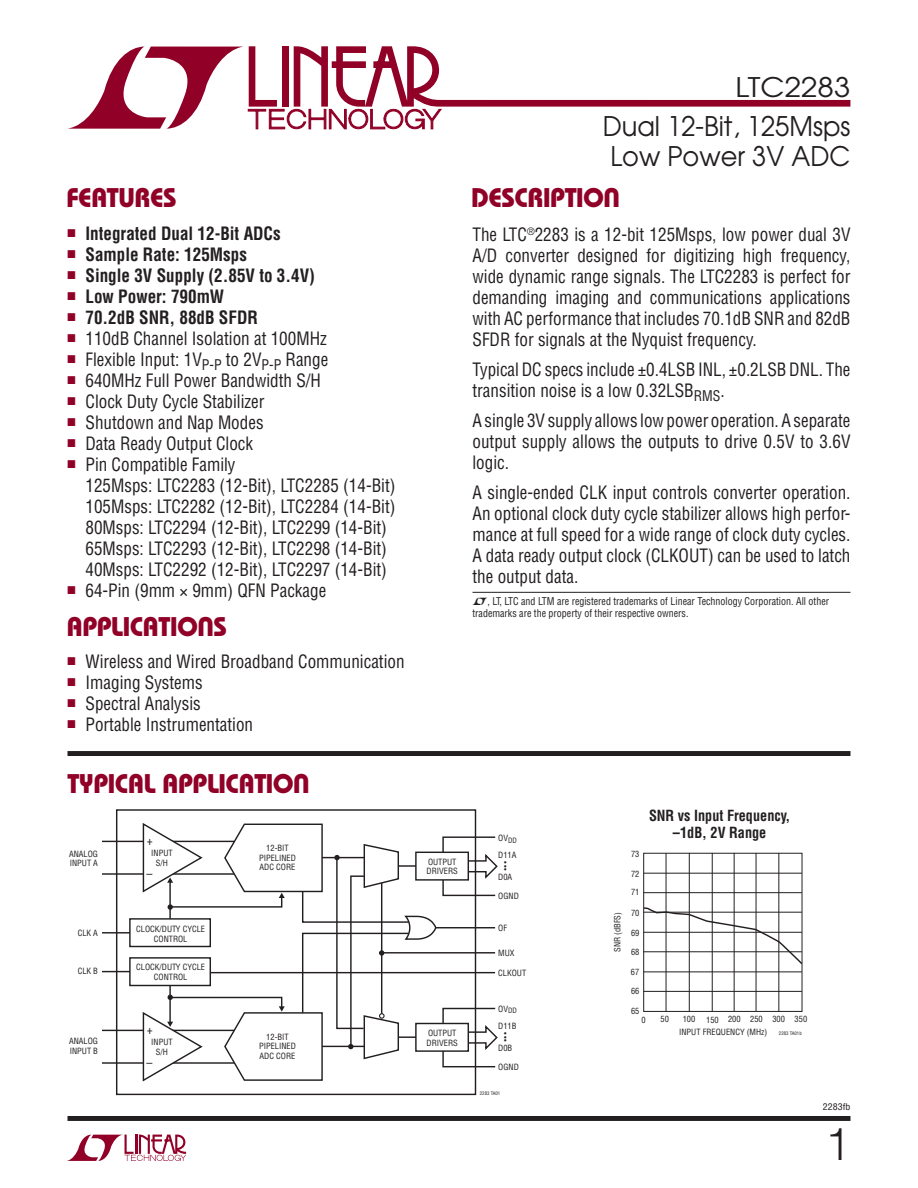
<style>
.page{position:relative;width:918px;height:1188px;background:#fff}
.page>*{position:absolute;margin:0;border:0;box-sizing:border-box;transform-origin:0 0}
.t1{font:300 45px "Helvetica";color:#231f20}
.t2{font:27px "Linear Bauhaus";letter-spacing:-.02em;color:#900027}
.t3{font:27px/30px "Avant Garde";color:#231f20;scale:.95 1}
.t4{font:27px "Avant Garde";color:#231f20;scale:1.1 1}
.t5{font:18px/21px "Linear Helv Cond";color:#231f20;text-align:justify;scale:.95 1}
.t6{font:700 18px "Linear Helv Cond";color:#231f20;scale:.95 1}
.t7{font:700 15px/16.5px "Linear Helv Cond";color:#231f20;text-align:center;scale:.95 1}
.t8{font:12px "Linear Helv Cond";color:#231f20}
.t9{font:10.5px/12px "Linear Helv Cond";color:#231f20;scale:.95 1}
.t10{font:9px "Linear Helv Cond";color:#231f20;scale:1.1 1}
.t11{font:8.4px/9.6px "Linear Helv Cond";color:#231f20;text-align:center}
.t12{font:7.2px "Linear Helv Cond";color:#231f20}
.t13{font:4.8px "Linear Helv Cond";color:#231f20}
</style>
<div class="page">
<svg style="left:67px;top:1135px;width:119px;height:26px"></svg>
<div style="left:68px;top:1116px;width:782px;height:5px;background:#231f20"></div>
<svg style="left:68px;top:46px;width:782px;height:83px"></svg>
<div style="left:68px;top:751px;width:782px;height:5px;background:#231f20"></div>
<hr style="left:472px;top:592px;width:378px;height:1px;background:#231f20">
<hr style="left:436px;top:927px;width:59px;height:1px;background:#231f20">
<div style="left:442px;top:836px;width:54px;height:60px;border:1px solid #231f20"></div>
<div style="left:442px;top:1008px;width:54px;height:59px;border:1px solid #231f20"></div>
<hr style="left:102px;top:841px;width:132px;height:1px;background:#231f20">
<hr style="left:102px;top:873px;width:132px;height:2px;background:#231f20">
<hr style="left:102px;top:932px;width:31px;height:2px;background:#231f20">
<hr style="left:102px;top:1062px;width:132px;height:2px;background:#231f20">
<hr style="left:102px;top:1030px;width:132px;height:1px;background:#231f20">
<hr style="left:102px;top:971px;width:31px;height:1px;background:#231f20">
<svg style="left:469px;top:852px;width:29px;height:29px"></svg>
<div style="left:130px;top:919px;width:80px;height:27px;background:#fff"></div>
<div style="left:129px;top:918px;width:82px;height:29px;border:1px solid #231f20"></div>
<div style="left:416px;top:852px;width:52px;height:28px;background:#fff"></div>
<div style="left:415px;top:852px;width:54px;height:29px;border:1px solid #231f20"></div>
<div style="left:130px;top:958px;width:80px;height:28px;background:#fff"></div>
<div style="left:129px;top:957px;width:82px;height:29px;border:1px solid #231f20"></div>
<svg style="left:469px;top:1023px;width:29px;height:29px"></svg>
<div style="left:416px;top:1024px;width:52px;height:27px;background:#fff"></div>
<div style="left:415px;top:1023px;width:54px;height:29px;border:1px solid #231f20"></div>
<div style="left:116px;top:809px;width:360px;height:286px;border:1px solid #231f20"></div>
<hr style="left:379px;top:952px;width:116px;height:2px;background:#231f20">
<hr style="left:210px;top:972px;width:285px;height:1px;background:#231f20">
<svg style="left:142px;top:823px;width:295px;height:259px"></svg>
<div style="left:643px;top:853px;width:159px;height:159px;border:1px solid #231f20"></div>
<hr style="left:689px;top:853px;width:1px;height:158px;background:#231f20">
<hr style="left:712px;top:853px;width:1px;height:158px;background:#231f20">
<hr style="left:734px;top:853px;width:1px;height:158px;background:#231f20">
<hr style="left:756px;top:853px;width:1px;height:158px;background:#231f20">
<hr style="left:779px;top:853px;width:1px;height:158px;background:#231f20">
<hr style="left:666px;top:853px;width:1px;height:158px;background:#231f20">
<hr style="left:644px;top:972px;width:158px;height:1px;background:#231f20">
<hr style="left:644px;top:892px;width:158px;height:1px;background:#231f20">
<hr style="left:644px;top:991px;width:158px;height:1px;background:#231f20">
<hr style="left:644px;top:873px;width:158px;height:1px;background:#231f20">
<svg style="left:643px;top:907px;width:160px;height:59px"></svg>
<h2 class="t4" style="left:736px;top:73px;width:106px">LTC2283</h2>
<h2 class="t2" style="left:67px;top:188px;width:112px">FEATURES</h2>
<p class="t6" style="left:68px;top:227px;width:226px"><sup>■</sup> Integrated Dual 12-Bit ADCs</p>
<p class="t6" style="left:68px;top:248px;width:190px"><sup>■</sup> Sample Rate: 125Msps</p>
<p class="t6" style="left:68px;top:269px;width:262px"><sup>■</sup> Single 3V Supply (2.85V to 3.4V)</p>
<p class="t6" style="left:68px;top:290px;width:166px"><sup>■</sup> Low Power: 790mW</p>
<p class="t6" style="left:68px;top:311px;width:202px"><sup>■</sup> 70.2dB SNR, 88dB SFDR</p>
<p class="t5" style="left:68px;top:330px;width:274px"><sup>■</sup> 110dB Channel Isolation at 100MHz</p>
<p class="t5" style="left:68px;top:351px;width:276px"><sup>■</sup> Flexible Input: 1V<sub>P-P</sub> to 2V<sub>P-P</sub> Range</p>
<p class="t5" style="left:68px;top:372px;width:268px"><sup>■</sup> 640MHz Full Power Bandwidth S/H</p>
<p class="t5" style="left:68px;top:393px;width:209px"><sup>■</sup> Clock Duty Cycle Stabilizer</p>
<p class="t5" style="left:68px;top:414px;width:208px"><sup>■</sup> Shutdown and Nap Modes</p>
<p class="t5" style="left:68px;top:435px;width:197px"><sup>■</sup> Data Ready Output Clock</p>
<p class="t5" style="left:85px;top:456px;width:328px;text-align:left;text-indent:-18px"><sup>■</sup> Pin Compatible Family<br>125Msps: LTC2283 (12-Bit), LTC2285 (14-Bit)<br>105Msps: LTC2282 (12-Bit), LTC2284 (14-Bit)<br>80Msps: LTC2294 (12-Bit), LTC2299 (14-Bit)<br>65Msps: LTC2293 (12-Bit), LTC2298 (14-Bit)<br>40Msps: LTC2292 (12-Bit), LTC2297 (14-Bit)</p>
<p class="t5" style="left:68px;top:582px;width:274px"><sup>■</sup> 64-Pin (9mm × 9mm) QFN Package</p>
<h2 class="t2" style="left:66px;top:617px;width:162px">APPLICATIONS</h2>
<p class="t5" style="left:68px;top:654px;width:356px"><sup>■</sup> Wireless and Wired Broadband Communication</p>
<p class="t5" style="left:68px;top:675px;width:144px"><sup>■</sup> Imaging Systems</p>
<p class="t5" style="left:68px;top:696px;width:142px"><sup>■</sup> Spectral Analysis</p>
<p class="t5" style="left:68px;top:717px;width:197px"><sup>■</sup> Portable Instrumentation</p>
<h2 class="t2" style="left:68px;top:774px;width:244px">TYPICAL APPLICATION</h2>
<p class="t11" style="left:69px;top:850px;width:30px;text-align:left">ANALOG<br>INPUT A</p>
<p class="t11" style="left:78px;top:929px;width:22px">CLK A</p>
<p class="t11" style="left:78px;top:967px;width:22px">CLK B</p>
<p class="t8" style="left:147px;top:836px;width:7px">+</p>
<p class="t11" style="left:151px;top:849px;width:23px">INPUT<br>S/H</p>
<p class="t8" style="left:147px;top:869px;width:7px">–</p>
<p class="t11" style="left:136px;top:925px;width:70px">CLOCK/DUTY CYCLE<br>CONTROL</p>
<p class="t11" style="left:136px;top:963px;width:70px">CLOCK/DUTY CYCLE<br>CONTROL</p>
<p class="t11" style="left:259px;top:844px;width:38px">12-BIT<br>PIPELINED<br>ADC CORE</p>
<h2 class="t3" style="left:603px;top:112px;width:262px">Dual 12-Bit, 125Msps<br>Low Power 3V ADC</h2>
<h2 class="t2" style="left:471px;top:188px;width:151px">DESCRIPTION</h2>
<p class="t5" style="left:472px;top:227px;width:399px">The LTC<sup>®</sup>2283 is a 12-bit 125Msps, low power dual 3V A/D converter designed for digitizing high frequency, wide dynamic range signals. The LTC2283 is perfect for demanding imaging and communications applications with AC performance that includes 70.1dB SNR and 82dB SFDR for signals at the Nyquist frequency.</p>
<p class="t5" style="left:472px;top:362px;width:399px">Typical DC specs include ±0.4LSB INL, ±0.2LSB DNL. The transition noise is a low 0.32LSB<sub>RMS</sub>.</p>
<p class="t5" style="left:473px;top:413px;width:399px">A single 3V supply allows low power operation. A separate output supply allows the outputs to drive 0.5V to 3.6V logic.</p>
<p class="t5" style="left:473px;top:485px;width:399px">A single-ended CLK input controls converter operation.<br>An optional clock duty cycle stabilizer allows high perfor&shy;mance at full speed for a wide range of clock duty cycles.<br>A data ready output clock (CLKOUT) can be used to latch the output data.</p>
<p class="t9" style="left:472px;top:597px;width:377px;text-indent:15px">, LT, LTC and LTM are registered trademarks of Linear Technology Corporation. All other trademarks are the property of their respective owners.</p>
<p class="t11" style="left:498px;top:834px;width:20px">OV<sub>DD</sub></p>
<p class="t11" style="left:498px;top:851px;width:20px">D11A</p>
<p class="t11" style="left:498px;top:873px;width:16px">D0A</p>
<p class="t11" style="left:427px;top:858px;width:33px;text-align:left">OUTPUT<br>DRIVERS</p>
<p class="t12" style="left:504px;top:860px;width:4px">•</p>
<p class="t12" style="left:504px;top:864px;width:4px">•</p>
<p class="t12" style="left:504px;top:867px;width:4px">•</p>
<p class="t11" style="left:498px;top:892px;width:22px">OGND</p>
<p class="t11" style="left:498px;top:924px;width:10px">OF</p>
<p class="t11" style="left:498px;top:949px;width:18px">MUX</p>
<p class="t11" style="left:498px;top:969px;width:30px">CLKOUT</p>
<p class="t11" style="left:614px;top:952px;width:41px;rotate:-90deg">SNR (dBFS)</p>
<p class="t11" style="left:631px;top:850px;width:10px">73</p>
<p class="t11" style="left:631px;top:889px;width:10px">71</p>
<p class="t11" style="left:631px;top:909px;width:10px">70</p>
<p class="t11" style="left:631px;top:949px;width:10px">68</p>
<p class="t11" style="left:631px;top:870px;width:10px">72</p>
<p class="t11" style="left:631px;top:929px;width:10px">69</p>
<p class="t11" style="left:631px;top:968px;width:10px">67</p>
<p class="t7" style="left:649px;top:810px;width:150px">SNR vs Input Frequency, –1dB, 2V Range</p>
<p class="t11" style="left:69px;top:1037px;width:30px;text-align:left">ANALOG<br>INPUT B</p>
<p class="t11" style="left:498px;top:1005px;width:20px">OV<sub>DD</sub></p>
<p class="t8" style="left:147px;top:1025px;width:7px">+</p>
<p class="t11" style="left:428px;top:1029px;width:30px">OUTPUT</p>
<p class="t11" style="left:151px;top:1039px;width:23px">INPUT</p>
<p class="t11" style="left:427px;top:1039px;width:33px">DRIVERS</p>
<p class="t11" style="left:156px;top:1048px;width:14px">S/H</p>
<p class="t11" style="left:259px;top:1033px;width:38px">12-BIT<br>PIPELINED<br>ADC CORE</p>
<p class="t11" style="left:498px;top:1022px;width:20px">D11B</p>
<p class="t11" style="left:498px;top:1044px;width:16px">D0B</p>
<p class="t12" style="left:504px;top:1031px;width:4px">•</p>
<p class="t12" style="left:504px;top:1034px;width:4px">•</p>
<p class="t12" style="left:504px;top:1038px;width:4px">•</p>
<p class="t8" style="left:147px;top:1058px;width:7px">–</p>
<p class="t11" style="left:498px;top:1063px;width:22px">OGND</p>
<p class="t13" style="left:480px;top:1091px;width:22px">2283 TA01</p>
<p class="t11" style="left:631px;top:987px;width:10px">66</p>
<p class="t11" style="left:631px;top:1008px;width:10px">65</p>
<p class="t11" style="left:642px;top:1016px;width:6px">0</p>
<p class="t11" style="left:661px;top:1016px;width:10px">50</p>
<p class="t11" style="left:683px;top:1016px;width:14px">100</p>
<p class="t11" style="left:728px;top:1016px;width:14px">200</p>
<p class="t11" style="left:706px;top:1016px;width:14px">150</p>
<p class="t11" style="left:750px;top:1016px;width:58px">250 300 350</p>
<p class="t11" style="left:679px;top:1028px;width:90px">INPUT FREQUENCY (MHz)</p>
<p class="t13" style="left:779px;top:1031px;width:24px">2283 TA01b</p>
<p class="t10" style="left:823px;top:1104px;width:26px">2283fb</p>
<h1 class="t1" style="left:825px;top:1121px;width:27px">1</h1>
</div>
